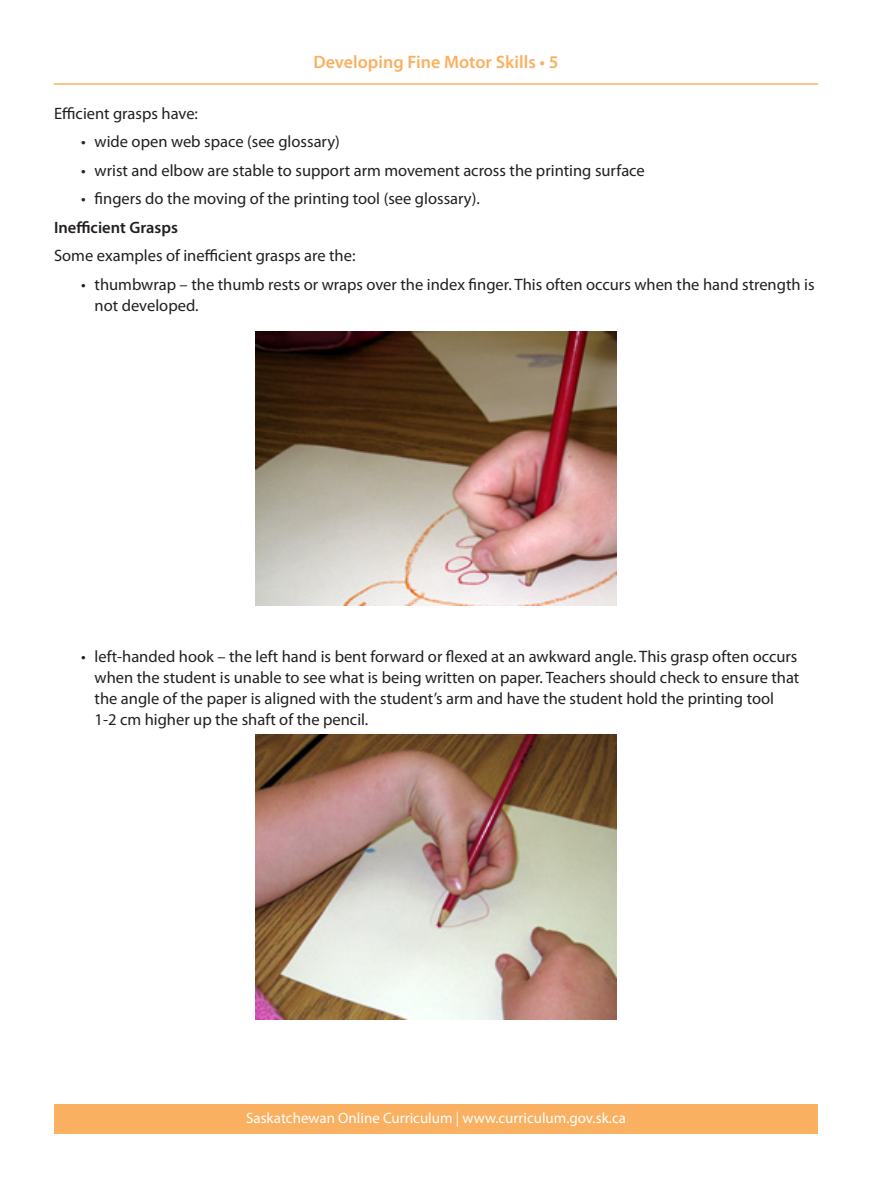
<style>
.page{position:relative;width:872px;height:1188px;background:#fff}
.page>*{position:absolute;margin:0;border:0;box-sizing:border-box;transform-origin:0 0}
.t1{font:600 18px "Myriad Pro";color:#fab061}
.Bullet_2__indented{font:16.5px/21px "Myriad Pro";color:#231f20}
.Body_Text__11_pt{font:16.5px "Myriad Pro";color:#231f20}
.Body_Text__11_pt-2{font:600 16.5px "Myriad Pro";color:#231f20}
.t2{font:15px "Myriad Pro";color:#fff}
</style>
<div class="page">
<div style="left:54px;top:1104px;width:764px;height:30px;background:#fab061"></div>
<hr style="left:54px;top:83px;width:764px;height:2px;background:#fab061">
<img style="left:256px;top:331px;width:360px;height:274px">
<img style="left:256px;top:734px;width:360px;height:286px">
<p class="t1" style="left:313px;top:50px;width:247px">Developing Fine Motor Skills • 5</p>
<p class="Body_Text__11_pt" style="left:54px;top:103px;width:145px">Efficient grasps have:</p>
<p class="Bullet_2__indented" style="left:81px;top:131px;width:260px">• wide open web space (see glossary)</p>
<p class="Bullet_2__indented" style="left:81px;top:160px;width:565px">• wrist and elbow are stable to support arm movement across the printing surface</p>
<p class="Bullet_2__indented" style="left:81px;top:188px;width:400px">• fingers do the moving of the printing tool (see glossary).</p>
<p class="Body_Text__11_pt-2" style="left:54px;top:217px;width:125px">Inefficient Grasps</p>
<p class="Body_Text__11_pt" style="left:54px;top:246px;width:303px">Some examples of inefficient grasps are the:</p>
<p class="Bullet_2__indented" style="left:94px;top:274px;width:721px;text-indent:-14px">• thumbwrap – the thumb rests or wraps over the index finger. This often occurs when the hand strength is not developed.</p>
<p class="Bullet_2__indented" style="left:94px;top:646px;width:706px;text-indent:-14px">• left-handed hook – the left hand is bent forward or flexed at an awkward angle. This grasp often occurs when the student is unable to see what is being written on paper. Teachers should check to ensure that the angle of the paper is aligned with the student’s arm and have the student hold the printing tool 1-2 cm higher up the shaft of the pencil.</p>
<p class="t2" style="left:246px;top:1109px;width:381px">Saskatchewan Online Curriculum | www.curriculum.gov.sk.ca</p>
</div>
